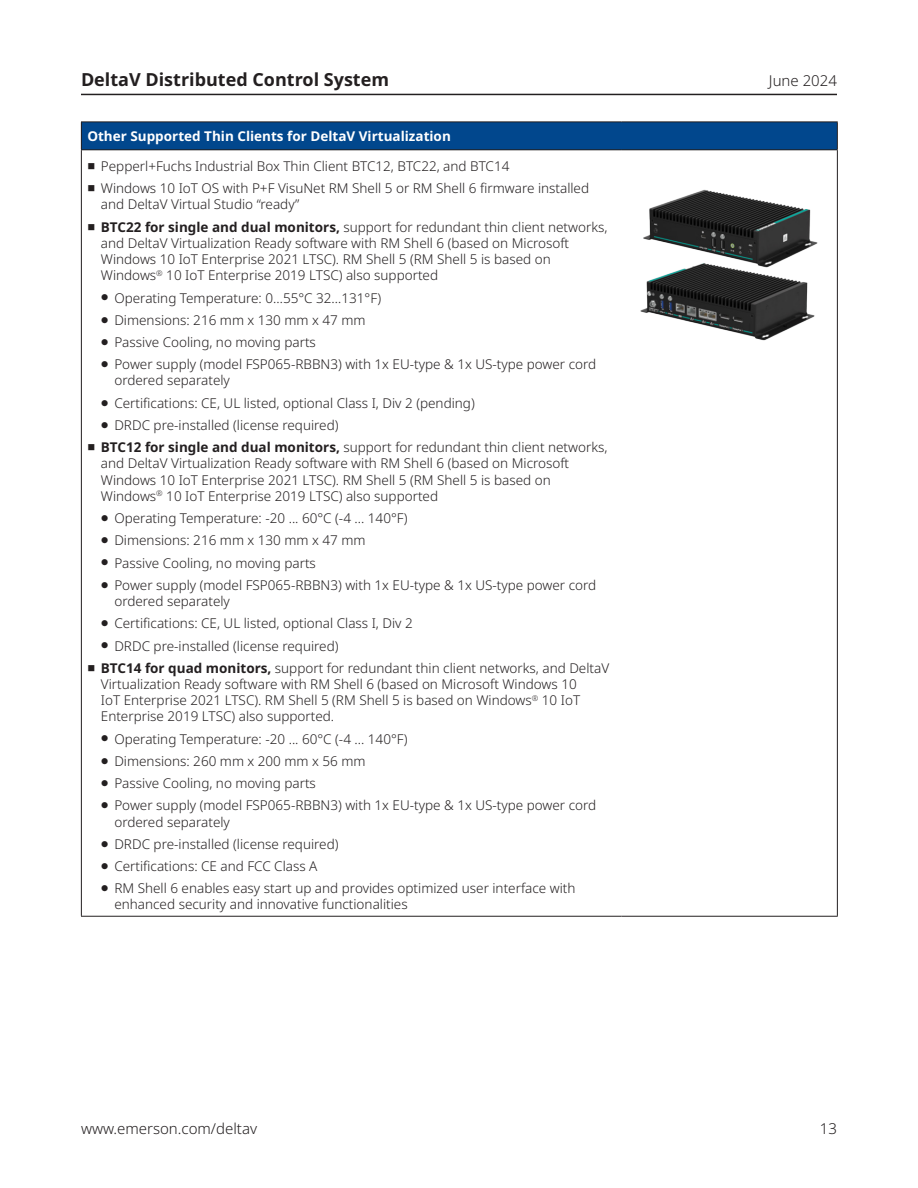
<style>
.page{position:relative;width:918px;height:1188px;background:#fff}
.page>*{position:absolute;margin:0;border:0;box-sizing:border-box;transform-origin:0 0}
.t1{font:700 18px "Noto Sans";color:#231f20}
.t2{font:300 15px "Noto Sans";color:#231f20}
.t3{font:300 13.5px/16.2px "Noto Sans";color:#231f20}
.Table_Header_-_White{font:700 13.5px "Noto Sans";color:#fff}
.s1{font-weight:700}
</style>
<div class="page">
<hr style="left:81px;top:94px;width:756px;height:1px;background:#231f20">
<div style="left:81px;top:122px;width:756px;height:28px;background:#01478d"></div>
<hr style="left:81px;top:122px;width:540px;height:1px;background:#231f20">
<svg style="left:81px;top:122px;width:1px;height:27px"></svg>
<hr style="left:621px;top:122px;width:217px;height:1px;background:#231f20">
<svg style="left:837px;top:122px;width:1px;height:27px"></svg>
<hr style="left:81px;top:149px;width:540px;height:1px;background:#231f20">
<hr style="left:81px;top:150px;width:1px;height:766px;background:#231f20">
<hr style="left:621px;top:149px;width:217px;height:1px;background:#231f20">
<hr style="left:837px;top:150px;width:1px;height:766px;background:#231f20">
<hr style="left:81px;top:916px;width:540px;height:1px;background:#231f20">
<hr style="left:621px;top:916px;width:217px;height:1px;background:#231f20">
<img style="left:640px;top:189px;width:178px;height:152px">
<h1 class="t1" style="left:81px;top:69px;width:310px">DeltaV Distributed Control System</h1>
<p class="t2" style="left:769px;top:72px;width:70px">June 2024</p>
<p class="Table_Header_-_White" style="left:87px;top:128px;width:365px">Other Supported Thin Clients for DeltaV Virtualization</p>
<p class="t3" style="left:101px;top:158px;width:410px">Pepperl+Fuchs Industrial Box Thin Client BTC12, BTC22, and BTC14</p>
<p class="t3" style="left:101px;top:180px;width:490px">Windows 10 IoT OS with P+F VisuNet RM Shell 5 or RM Shell 6 firmware installed and DeltaV Virtual Studio “ready”</p>
<p class="t3" style="left:101px;top:219px;width:508px"><span class="s1">BTC22 for single and dual monitors,</span> support for redundant thin client networks, and DeltaV Virtualization Ready software with RM Shell 6 (based on Microsoft Windows 10 IoT Enterprise 2021 LTSC). RM Shell 5 (RM Shell 5 is based on Windows<sup>®</sup> 10 IoT Enterprise 2019 LTSC) also supported</p>
<p class="t3" style="left:114px;top:290px;width:268px">Operating Temperature: 0…55°C 32…131°F)</p>
<p class="t3" style="left:114px;top:312px;width:253px">Dimensions: 216 mm x 130 mm x 47 mm</p>
<p class="t3" style="left:114px;top:334px;width:203px">Passive Cooling, no moving parts</p>
<p class="t3" style="left:114px;top:357px;width:483px">Power supply (model FSP065-RBBN3) with 1x EU-type &amp; 1x US-type power cord ordered separately</p>
<p class="t3" style="left:114px;top:395px;width:362px">Certifications: CE, UL listed, optional Class I, Div 2 (pending)</p>
<p class="t3" style="left:114px;top:417px;width:226px">DRDC pre-installed (license required)</p>
<p class="t3" style="left:101px;top:439px;width:508px"><span class="s1">BTC12 for single and dual monitors,</span> support for redundant thin client networks, and DeltaV Virtualization Ready software with RM Shell 6 (based on Microsoft Windows 10 IoT Enterprise 2021 LTSC). RM Shell 5 (RM Shell 5 is based on Windows<sup>®</sup> 10 IoT Enterprise 2019 LTSC) also supported</p>
<p class="t3" style="left:114px;top:510px;width:295px">Operating Temperature: -20 ... 60°C (-4 ... 140°F)</p>
<p class="t3" style="left:114px;top:533px;width:253px">Dimensions: 216 mm x 130 mm x 47 mm</p>
<p class="t3" style="left:114px;top:555px;width:203px">Passive Cooling, no moving parts</p>
<p class="t3" style="left:114px;top:577px;width:483px">Power supply (model FSP065-RBBN3) with 1x EU-type &amp; 1x US-type power cord ordered separately</p>
<p class="t3" style="left:114px;top:616px;width:300px">Certifications: CE, UL listed, optional Class I, Div 2</p>
<p class="t3" style="left:114px;top:638px;width:226px">DRDC pre-installed (license required)</p>
<p class="t3" style="left:101px;top:660px;width:510px"><span class="s1">BTC14 for quad monitors,</span> support for redundant thin client networks, and DeltaV Virtualization Ready software with RM Shell 6 (based on Microsoft Windows 10<br>IoT Enterprise 2021 LTSC). RM Shell 5 (RM Shell 5 is based on Windows<sup>®</sup> 10 IoT Enterprise 2019 LTSC) also supported.</p>
<p class="t3" style="left:114px;top:731px;width:295px">Operating Temperature: -20 ... 60°C (-4 ... 140°F)</p>
<p class="t3" style="left:114px;top:753px;width:253px">Dimensions: 260 mm x 200 mm x 56 mm</p>
<p class="t3" style="left:114px;top:775px;width:203px">Passive Cooling, no moving parts</p>
<p class="t3" style="left:114px;top:798px;width:483px">Power supply (model FSP065-RBBN3) with 1x EU-type &amp; 1x US-type power cord ordered separately</p>
<p class="t3" style="left:114px;top:836px;width:226px">DRDC pre-installed (license required)</p>
<p class="t3" style="left:114px;top:858px;width:205px">Certifications: CE and FCC Class A</p>
<p class="t3" style="left:114px;top:881px;width:463px">RM Shell 6 enables easy start up and provides optimized user interface with enhanced security and innovative functionalities</p>
<p class="t2" style="left:81px;top:1120px;width:178px">www.emerson.com/deltav</p>
<p class="t2" style="left:820px;top:1120px;width:19px">13</p>
</div>
